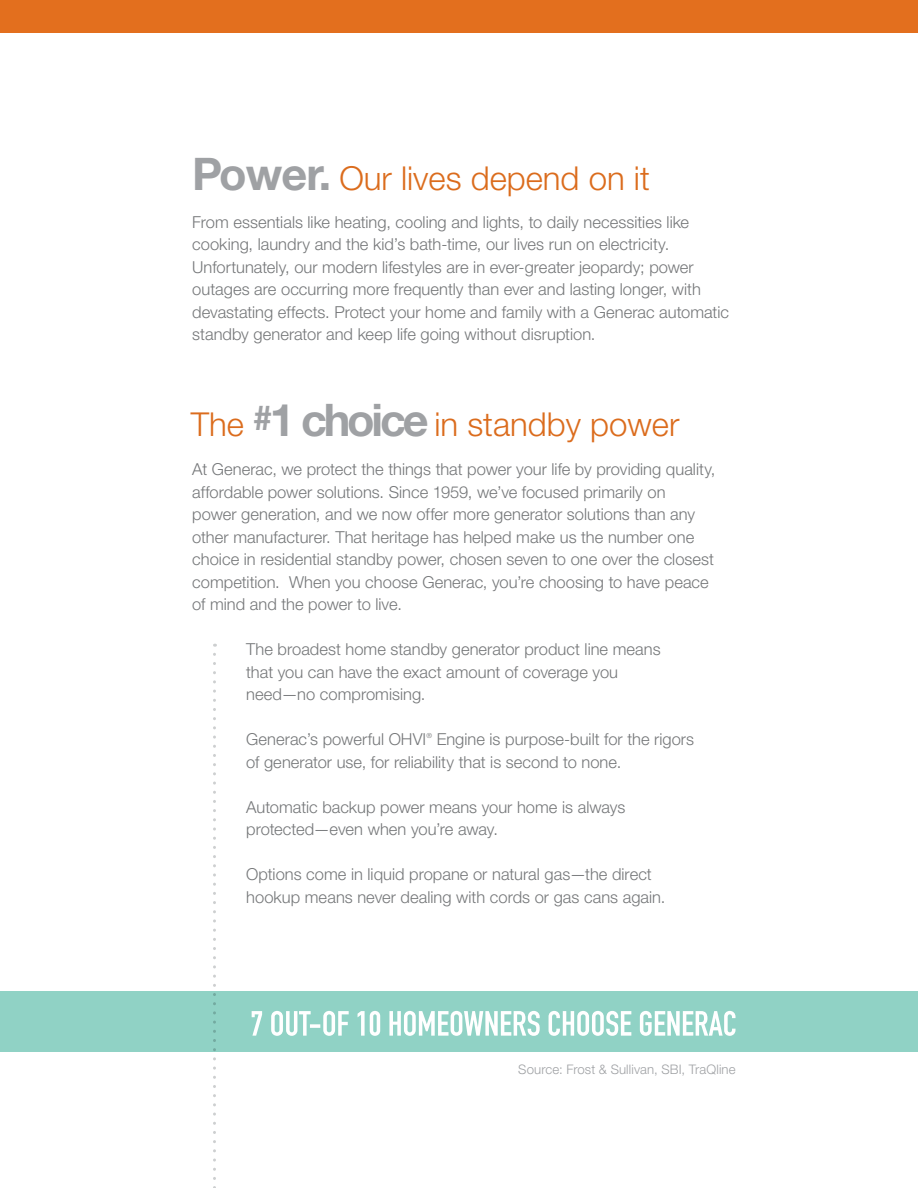
<style>
.page{position:relative;width:918px;height:1188px;background:#fff}
.page>*{position:absolute;margin:0;border:0;box-sizing:border-box;transform-origin:0 0}
.t1{font:300 33px "Helvetica Neue LT Std";color:#db6c1d}
.t2{font:300 16.5px/22.5px "Helvetica Neue LT Std";color:#757779}
.t3{font:300 13.2px "Helvetica Neue LT Std";letter-spacing:.01em;color:#9fa1a4}
.t4{font:300 7.05px "Helvetica Neue LT Std";color:#757779}
.s1{font-weight:700;font-size:45px;color:#9fa1a4}
</style>
<div class="page">
<svg style="left:213px;top:644px;width:3px;height:544px"></svg>
<div style="left:0;top:0;width:918px;height:33px;background:#e36f1e"></div>
<div style="left:0;top:991px;width:918px;height:61px;background:#90d2c5"></div>
<svg style="left:252px;top:1011px;width:484px;height:25px"></svg>
<h1 class="t1" style="left:192px;top:158px;width:459px"><span class="s1">Power.</span> Our lives depend on it</h1>
<p class="t2" style="left:192px;top:210px;width:538px">From essentials like heating, cooling and lights, to daily necessities like cooking, laundry and the kid’s bath-time, our lives run on electricity.<br>Unfortunately, our modern lifestyles are in ever-greater jeopardy; power outages are occurring more frequently than ever and lasting longer, with devastating effects. Protect your home and family with a Generac automatic standby generator and keep life going without disruption.</p>
<h1 class="t1" style="left:191px;top:404px;width:490px">The <sup>#</sup><span class="s1">1 choice</span> in standby power</h1>
<p class="t2" style="left:192px;top:458px;width:525px">At Generac, we protect the things that power your life by providing quality, affordable power solutions. Since 1959, we’ve focused primarily on<br>power generation, and we now offer more generator solutions than any other manufacturer. That heritage has helped make us the number one choice in residential standby power, chosen seven to one over the closest competition. When you choose Generac, you’re choosing to have peace of mind and the power to live.</p>
<p class="t2" style="left:246px;top:638px;width:416px">The broadest home standby generator product line means that you can have the exact amount of coverage you need—no compromising.</p>
<p class="t2" style="left:246px;top:728px;width:181px">Generac’s powerful OHVI</p>
<p class="t4" style="left:427px;top:731px;width:7px">®</p>
<p class="t2" style="left:246px;top:728px;width:449px;text-indent:190px">Engine is purpose-built for the rigors of generator use, for reliability that is second to none.</p>
<p class="t2" style="left:246px;top:795px;width:381px">Automatic backup power means your home is always protected—even when you’re away.</p>
<p class="t2" style="left:246px;top:863px;width:421px">Options come in liquid propane or natural gas—the direct hookup means never dealing with cords or gas cans again.</p>
<p class="t3" style="left:518px;top:1061px;width:219px">Source: Frost &amp; Sullivan, SBI, TraQline</p>
</div>
